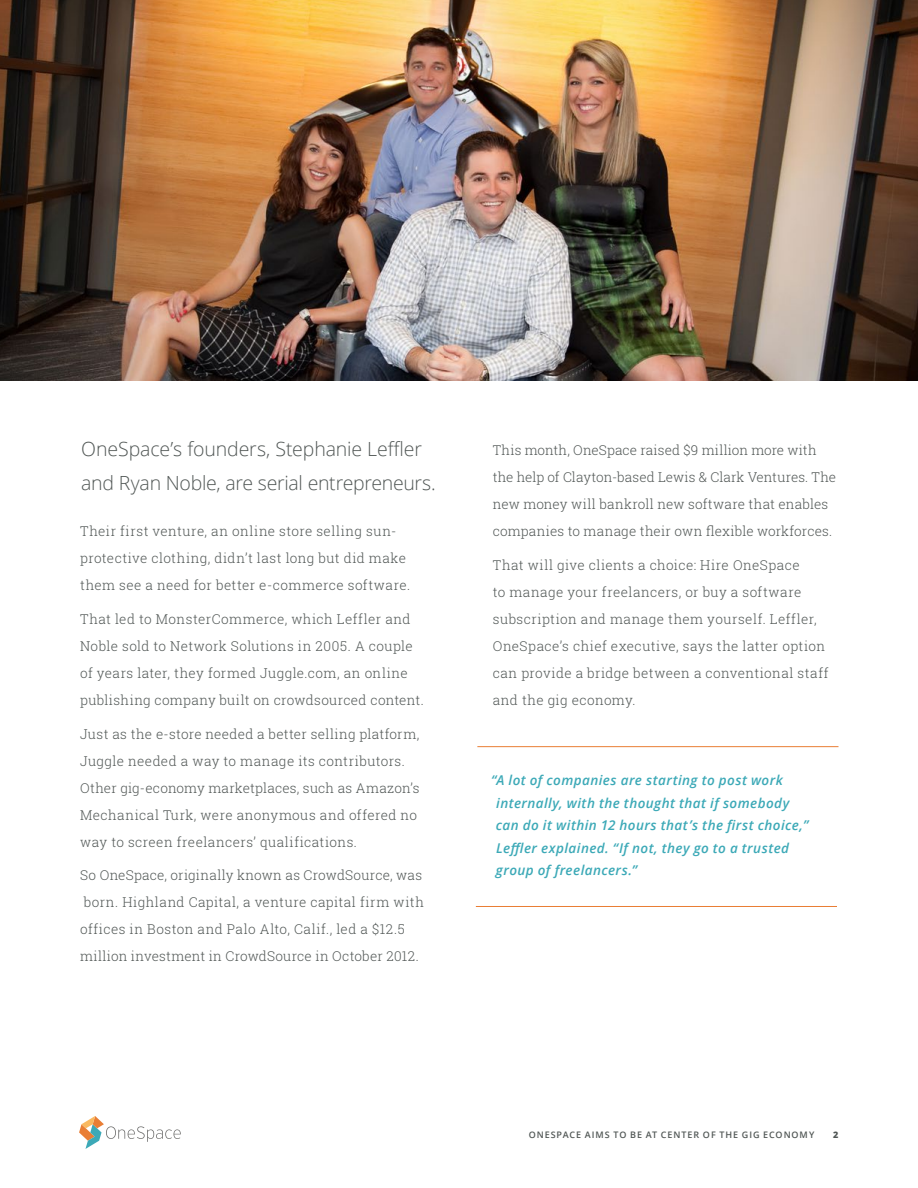
<style>
.page{position:relative;width:918px;height:1188px;background:#fff}
.page>*{position:absolute;margin:0;border:0;box-sizing:border-box;transform-origin:0 0}
.t1{font:300 19.5px/34.5px "Open Sans";letter-spacing:-.01em;color:#515755}
.t2{font:300 13.5px/27px "Roboto Slab";letter-spacing:.025em;color:#515755}
.t3{font:italic 600 13.5px/22.5px "Open Sans";letter-spacing:.03em;color:#3ca9b7}
.t4{font:300 13.5px/27px "Roboto Slab";letter-spacing:.005em;color:#515755}
.t5{font:600 9px "Open Sans";letter-spacing:.105em;color:#515755}
.t6{font:800 9px "Open Sans";color:#515755}
</style>
<div class="page">
<svg style="left:79px;top:1116px;width:102px;height:33px"></svg>
<img style="left:0;top:1px;width:918px;height:379px">
<hr style="left:477px;top:746px;width:361px;height:1px;background:#e97e35">
<hr style="left:476px;top:906px;width:361px;height:1px;background:#e97e35">
<h1 class="t1" style="left:81px;top:431px;width:356px">OneSpace’s founders, Stephanie Leffler and Ryan Noble, are serial entrepreneurs.</h1>
<p class="t2" style="left:80px;top:517px;width:331px">Their first venture, an online store selling sun&shy;protective clothing, didn’t last long but did make them see a need for better e-commerce software.</p>
<p class="t2" style="left:80px;top:605px;width:345px">That led to MonsterCommerce, which Leffler and Noble sold to Network Solutions in 2005. A couple of years later, they formed Juggle.com, an online publishing company built on crowdsourced content.</p>
<p class="t2" style="left:80px;top:720px;width:341px">Just as the e-store needed a better selling platform, Juggle needed a way to manage its contributors.<br>Other gig-economy marketplaces, such as Amazon’s Mechanical Turk, were anonymous and offered no way to screen freelancers’ qualifications.</p>
<p class="t2" style="left:80px;top:862px;width:345px">So OneSpace, originally known as CrowdSource, was born. Highland Capital, a venture capital firm with offices in Boston and Palo Alto, Calif., led a $12.5 million investment in CrowdSource in October 2012.</p>
<p class="t4" style="left:493px;top:436px;width:345px">This month, OneSpace raised $9 million more with the help of Clayton-based Lewis &amp; Clark Ventures. The new money will bankroll new software that enables companies to manage their own flexible workforces.</p>
<p class="t2" style="left:493px;top:551px;width:337px">That will give clients a choice: Hire OneSpace<br>to manage your freelancers, or buy a software subscription and manage them yourself. Leffler, OneSpace’s chief executive, says the latter option can provide a bridge between a conventional staff and the gig economy.</p>
<p class="t3" style="left:496px;top:769px;width:314px;text-indent:-5px">“A lot of companies are starting to post work internally, with the thought that if somebody can do it within 12 hours that’s the first choice,” Leffler explained. “If not, they go to a trusted group of freelancers.”</p>
<p class="t5" style="left:529px;top:1128px;width:287px">ONESPACE AIMS TO BE AT CENTER OF THE GIG ECONOMY</p>
<p class="t6" style="left:833px;top:1127px;width:7px">2</p>
</div>
